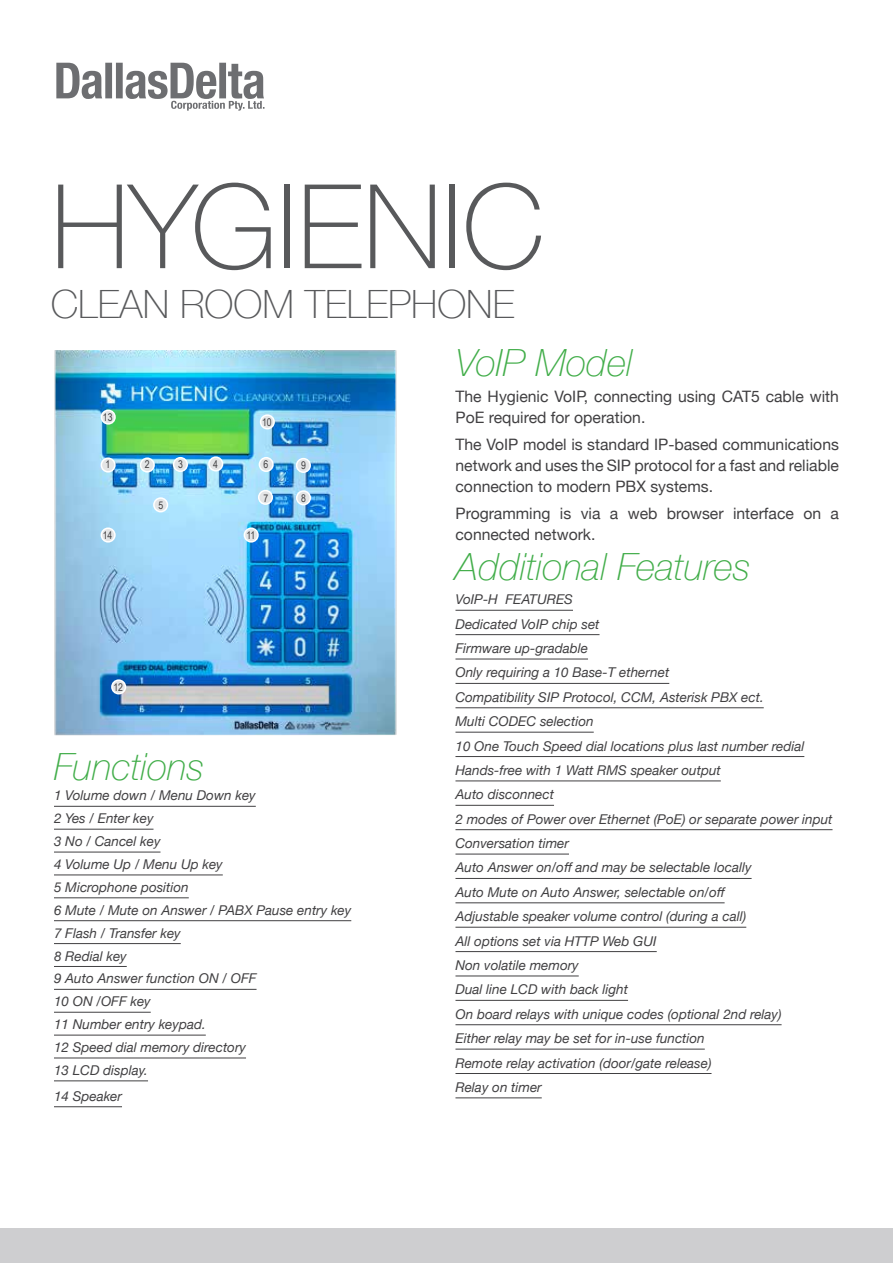
<style>
.page{position:relative;width:893px;height:1263px;background:#fff}
.page>*{position:absolute;margin:0;border:0;box-sizing:border-box;transform-origin:0 0}
.t1{font:100 117px "Helvetica Neue";color:#58595b}
.t2{font:100 39px "Helvetica Neue";color:#58595b}
.t3{font:italic 100 37.5px "Helvetica Neue";color:#41ad49}
.t4{font:15.75px/21px "Helvetica Neue";color:#414042}
.t5{font:italic 13.5px/24.5px "Helvetica Neue";color:#414042}
.t6{font:10.65px "Arial Narrow";color:#414042}
</style>
<div class="page">
<hr style="left:54px;top:806px;width:202px;height:1px;background:#414042">
<hr style="left:54px;top:829px;width:99px;height:1px;background:#414042">
<hr style="left:54px;top:852px;width:106px;height:1px;background:#414042">
<hr style="left:54px;top:874px;width:169px;height:1px;background:#414042">
<hr style="left:54px;top:897px;width:135px;height:1px;background:#414042">
<hr style="left:54px;top:920px;width:297px;height:1px;background:#414042">
<hr style="left:54px;top:943px;width:127px;height:1px;background:#414042">
<hr style="left:54px;top:966px;width:73px;height:1px;background:#414042">
<hr style="left:54px;top:989px;width:203px;height:1px;background:#414042">
<hr style="left:54px;top:1012px;width:97px;height:1px;background:#414042">
<hr style="left:54px;top:1035px;width:152px;height:1px;background:#414042">
<hr style="left:54px;top:1058px;width:192px;height:1px;background:#414042">
<hr style="left:54px;top:1080px;width:94px;height:1px;background:#414042">
<hr style="left:54px;top:1106px;width:68px;height:1px;background:#414042">
<hr style="left:455px;top:610px;width:118px;height:1px;background:#414042">
<hr style="left:455px;top:634px;width:144px;height:1px;background:#414042">
<hr style="left:455px;top:659px;width:133px;height:1px;background:#414042">
<hr style="left:455px;top:683px;width:214px;height:1px;background:#414042">
<hr style="left:455px;top:707px;width:309px;height:1px;background:#414042">
<hr style="left:455px;top:732px;width:139px;height:1px;background:#414042">
<hr style="left:455px;top:756px;width:349px;height:1px;background:#414042">
<hr style="left:455px;top:780px;width:266px;height:1px;background:#414042">
<hr style="left:455px;top:805px;width:99px;height:1px;background:#414042">
<hr style="left:455px;top:829px;width:377px;height:1px;background:#414042">
<hr style="left:455px;top:854px;width:114px;height:1px;background:#414042">
<hr style="left:455px;top:878px;width:297px;height:1px;background:#414042">
<hr style="left:455px;top:902px;width:270px;height:1px;background:#414042">
<hr style="left:455px;top:927px;width:291px;height:1px;background:#414042">
<hr style="left:455px;top:951px;width:202px;height:1px;background:#414042">
<hr style="left:455px;top:976px;width:124px;height:1px;background:#414042">
<hr style="left:455px;top:1000px;width:173px;height:1px;background:#414042">
<hr style="left:455px;top:1024px;width:327px;height:1px;background:#414042">
<hr style="left:455px;top:1049px;width:250px;height:1px;background:#414042">
<hr style="left:455px;top:1073px;width:256px;height:1px;background:#414042">
<hr style="left:455px;top:1097px;width:87px;height:1px;background:#414042">
<div style="left:0;top:1229px;width:893px;height:34px;background:#ceced0"></div>
<img style="left:54px;top:351px;width:343px;height:385px">
<div style="left:101px;top:458px;width:14px;height:14px;background:#e4e5e6;border-radius:50%"></div>
<div style="left:101px;top:457px;width:15px;height:16px;border:2px solid #fff;border-radius:50%"></div>
<div style="left:112px;top:680px;width:13px;height:14px;background:#e4e5e6;border-radius:50%"></div>
<div style="left:111px;top:679px;width:15px;height:15px;border:2px solid #fff;border-radius:50%"></div>
<div style="left:244px;top:528px;width:14px;height:14px;background:#e4e5e6;border-radius:50%"></div>
<div style="left:244px;top:527px;width:15px;height:16px;border:2px solid #fff;border-radius:50%"></div>
<div style="left:261px;top:415px;width:13px;height:14px;background:#e4e5e6;border-radius:50%"></div>
<div style="left:260px;top:414px;width:15px;height:15px;border:2px solid #fff;border-radius:50%"></div>
<div style="left:297px;top:459px;width:13px;height:13px;background:#e4e5e6;border-radius:50%"></div>
<div style="left:296px;top:458px;width:15px;height:15px;border:2px solid #fff;border-radius:50%"></div>
<div style="left:297px;top:491px;width:13px;height:14px;background:#e4e5e6;border-radius:50%"></div>
<div style="left:296px;top:490px;width:15px;height:15px;border:2px solid #fff;border-radius:50%"></div>
<div style="left:259px;top:491px;width:13px;height:13px;background:#e4e5e6;border-radius:50%"></div>
<div style="left:258px;top:490px;width:15px;height:15px;border:2px solid #fff;border-radius:50%"></div>
<div style="left:259px;top:458px;width:14px;height:13px;background:#e4e5e6;border-radius:50%"></div>
<div style="left:259px;top:457px;width:15px;height:15px;border:2px solid #fff;border-radius:50%"></div>
<div style="left:154px;top:498px;width:13px;height:14px;background:#e4e5e6;border-radius:50%"></div>
<div style="left:153px;top:497px;width:15px;height:15px;border:2px solid #fff;border-radius:50%"></div>
<div style="left:209px;top:457px;width:14px;height:14px;background:#e4e5e6;border-radius:50%"></div>
<div style="left:208px;top:456px;width:15px;height:15px;border:2px solid #fff;border-radius:50%"></div>
<div style="left:174px;top:458px;width:13px;height:13px;background:#e4e5e6;border-radius:50%"></div>
<div style="left:173px;top:457px;width:15px;height:15px;border:2px solid #fff;border-radius:50%"></div>
<div style="left:141px;top:458px;width:13px;height:14px;background:#e4e5e6;border-radius:50%"></div>
<div style="left:140px;top:457px;width:15px;height:16px;border:2px solid #fff;border-radius:50%"></div>
<div style="left:101px;top:410px;width:14px;height:14px;background:#e4e5e6;border-radius:50%"></div>
<div style="left:101px;top:409px;width:15px;height:16px;border:2px solid #fff;border-radius:50%"></div>
<div style="left:101px;top:528px;width:14px;height:14px;background:#e4e5e6;border-radius:50%"></div>
<div style="left:101px;top:527px;width:15px;height:16px;border:2px solid #fff;border-radius:50%"></div>
<svg style="left:56px;top:63px;width:208px;height:48px"></svg>
<h1 class="t1" style="left:51px;top:138px;width:495px">HYGIENIC</h1>
<h2 class="t2" style="left:51px;top:274px;width:465px">CLEAN ROOM TELEPHONE</h2>
<p class="t6" style="left:103px;top:409px;width:11px">13</p>
<p class="t6" style="left:262px;top:414px;width:11px">10</p>
<p class="t6" style="left:106px;top:457px;width:6px">1</p>
<p class="t6" style="left:145px;top:457px;width:6px">2</p>
<p class="t6" style="left:178px;top:457px;width:6px">3</p>
<p class="t6" style="left:213px;top:456px;width:6px">4</p>
<p class="t6" style="left:264px;top:456px;width:6px">6</p>
<p class="t6" style="left:301px;top:457px;width:6px">9</p>
<p class="t6" style="left:158px;top:497px;width:6px">5</p>
<p class="t6" style="left:264px;top:490px;width:6px">7</p>
<p class="t6" style="left:301px;top:490px;width:6px">8</p>
<p class="t6" style="left:103px;top:527px;width:11px">14</p>
<p class="t6" style="left:246px;top:527px;width:11px">11</p>
<p class="t6" style="left:113px;top:679px;width:11px">12</p>
<h3 class="t3" style="left:54px;top:737px;width:152px">Functions</h3>
<p class="t5" style="left:54px;top:785px;width:299px;line-height:23px">1 Volume down / Menu Down key<br>2 Yes / Enter key<br>3 No / Cancel key<br>4 Volume Up / Menu Up key<br>5 Microphone position<br>6 Mute / Mute on Answer / PABX Pause entry key<br>7 Flash / Transfer key<br>8 Redial key<br>9 Auto Answer function ON / OFF<br>10 ON /OFF key<br>11 Number entry keypad.<br>12 Speed dial memory directory<br>13 LCD display.</p>
<p class="t5" style="left:54px;top:1084px;width:70px">14 Speaker</p>
<h3 class="t3" style="left:455px;top:334px;width:179px">VoIP Model</h3>
<p class="t4" style="left:455px;top:386px;width:385px">The Hygienic VoIP, connecting using CAT5 cable with<br>PoE required for operation.</p>
<p class="t4" style="left:455px;top:435px;width:385px;text-align:justify">The VoIP model is standard IP-based communications network and uses the SIP protocol for a fast and reliable connection to modern PBX systems.</p>
<p class="t4" style="left:455px;top:504px;width:385px">Programming is via a web browser interface on a connected network.</p>
<h3 class="t3" style="left:455px;top:538px;width:297px">Additional Features</h3>
<p class="t5" style="left:455px;top:588px;width:379px">VoIP-H FEATURES<br>Dedicated VoIP chip set<br>Firmware up-gradable<br>Only requiring a 10 Base-T ethernet<br>Compatibility SIP Protocol, CCM, Asterisk PBX ect.<br>Multi CODEC selection<br>10 One Touch Speed dial locations plus last number redial Hands-free with 1 Watt RMS speaker output<br>Auto disconnect<br>2 modes of Power over Ethernet (PoE) or separate power input Conversation timer<br>Auto Answer on/off and may be selectable locally<br>Auto Mute on Auto Answer, selectable on/off<br>Adjustable speaker volume control (during a call)<br>All options set via HTTP Web GUI<br>Non volatile memory<br>Dual line LCD with back light<br>On board relays with unique codes (optional 2nd relay)<br>Either relay may be set for in-use function<br>Remote relay activation (door/gate release)<br>Relay on timer</p>
</div>
